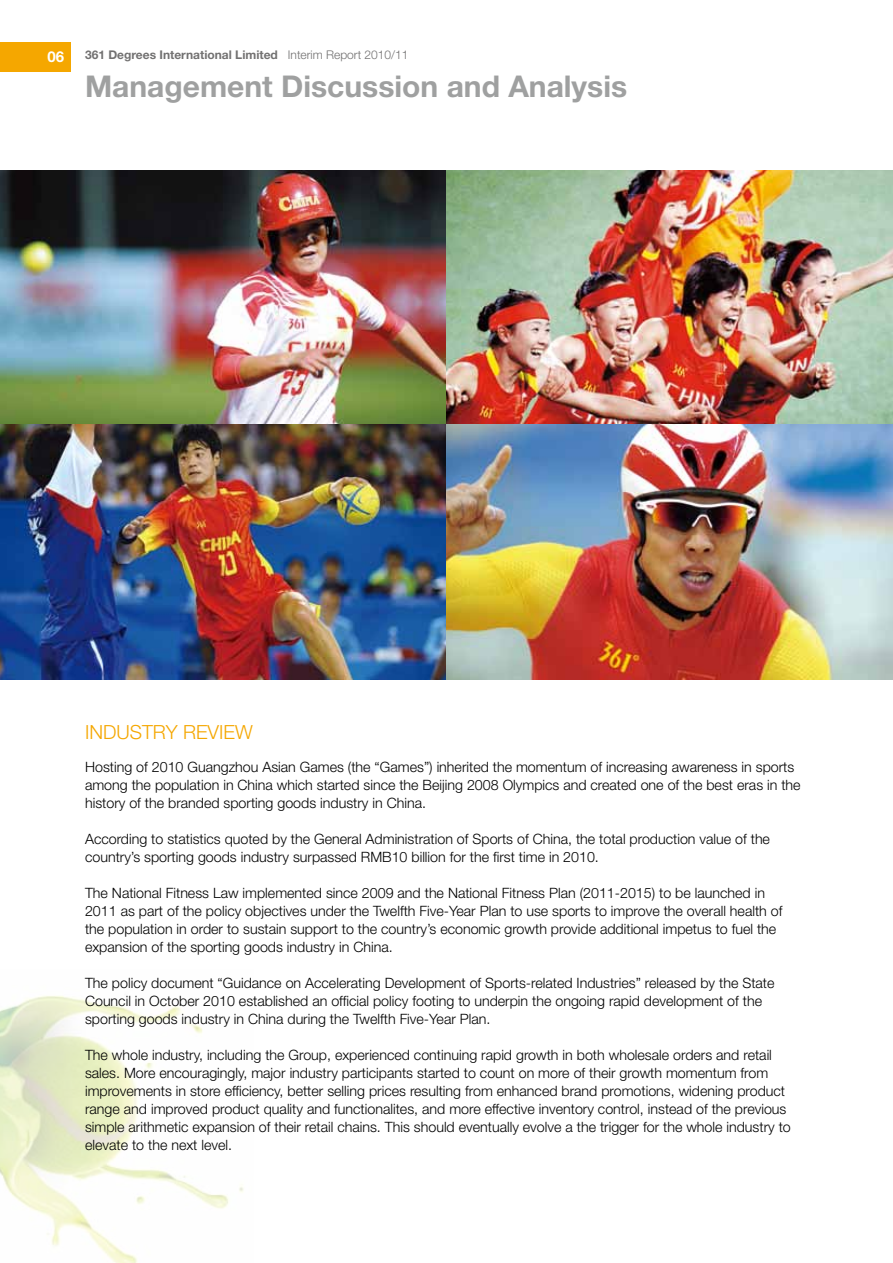
<style>
.page{position:relative;width:893px;height:1263px;background:#fff}
.page>*{position:absolute;margin:0;border:0;box-sizing:border-box;transform-origin:0 0}
.t1{font:700 30px "Helvetica Neue LT Std";color:#9fa0a0}
.t2{font:300 19.5px "Helvetica Neue LT Std";color:#f5a700}
.t3{font:700 15px "Helvetica Neue LT Std";color:#fff}
.t4{font:300 14.25px/18px "Helvetica Neue LT Std";color:#000}
.t5{font:700 12px "Helvetica Neue LT Std";color:#727171}
.s1{font-weight:300}
</style>
<div class="page">
<img style="left:0;top:996px;width:244px;height:267px">
<div style="left:0;top:43px;width:70px;height:29px;background:#f5a700"></div>
<img style="left:0;top:170px;width:893px;height:510px">
<p class="t3" style="left:48px;top:47px;width:18px">06</p>
<p class="t5" style="left:85px;top:48px;width:325px">361 Degrees International Limited <span class="s1">Interim Report 2010/11</span></p>
<h1 class="t1" style="left:85px;top:68px;width:544px">Management Discussion and Analysis</h1>
<h2 class="t2" style="left:85px;top:720px;width:18px">Industry</h2>
<h2 class="t2" style="left:183px;top:720px;width:26px">Review</h2>
<p class="t4" style="left:85px;top:758px;width:717px">Hosting of 2010 Guangzhou Asian Games (the “Games”) inherited the momentum of increasing awareness in sports among the population in China which started since the Beijing 2008 Olympics and created one of the best eras in the history of the branded sporting goods industry in China.</p>
<p class="t4" style="left:85px;top:830px;width:686px">According to statistics quoted by the General Administration of Sports of China, the total production value of the country’s sporting goods industry surpassed RMB10 billion for the first time in 2010.</p>
<p class="t4" style="left:85px;top:884px;width:699px">The National Fitness Law implemented since 2009 and the National Fitness Plan (2011-2015) to be launched in 2011 as part of the policy objectives under the Twelfth Five-Year Plan to use sports to improve the overall health of the population in order to sustain support to the country’s economic growth provide additional impetus to fuel the expansion of the sporting goods industry in China.</p>
<p class="t4" style="left:85px;top:974px;width:691px">The policy document “Guidance on Accelerating Development of Sports-related Industries” released by the State<br>Council in October 2010 established an official policy footing to underpin the ongoing rapid development of the sporting goods industry in China during the Twelfth Five-Year Plan.</p>
<p class="t4" style="left:85px;top:1046px;width:707px">The whole industry, including the Group, experienced continuing rapid growth in both wholesale orders and retail sales. More encouragingly, major industry participants started to count on more of their growth momentum from improvements in store efficiency, better selling prices resulting from enhanced brand promotions, widening product range and improved product quality and functionalites, and more effective inventory control, instead of the previous simple arithmetic expansion of their retail chains. This should eventually evolve a the trigger for the whole industry to elevate to the next level.</p>
</div>
